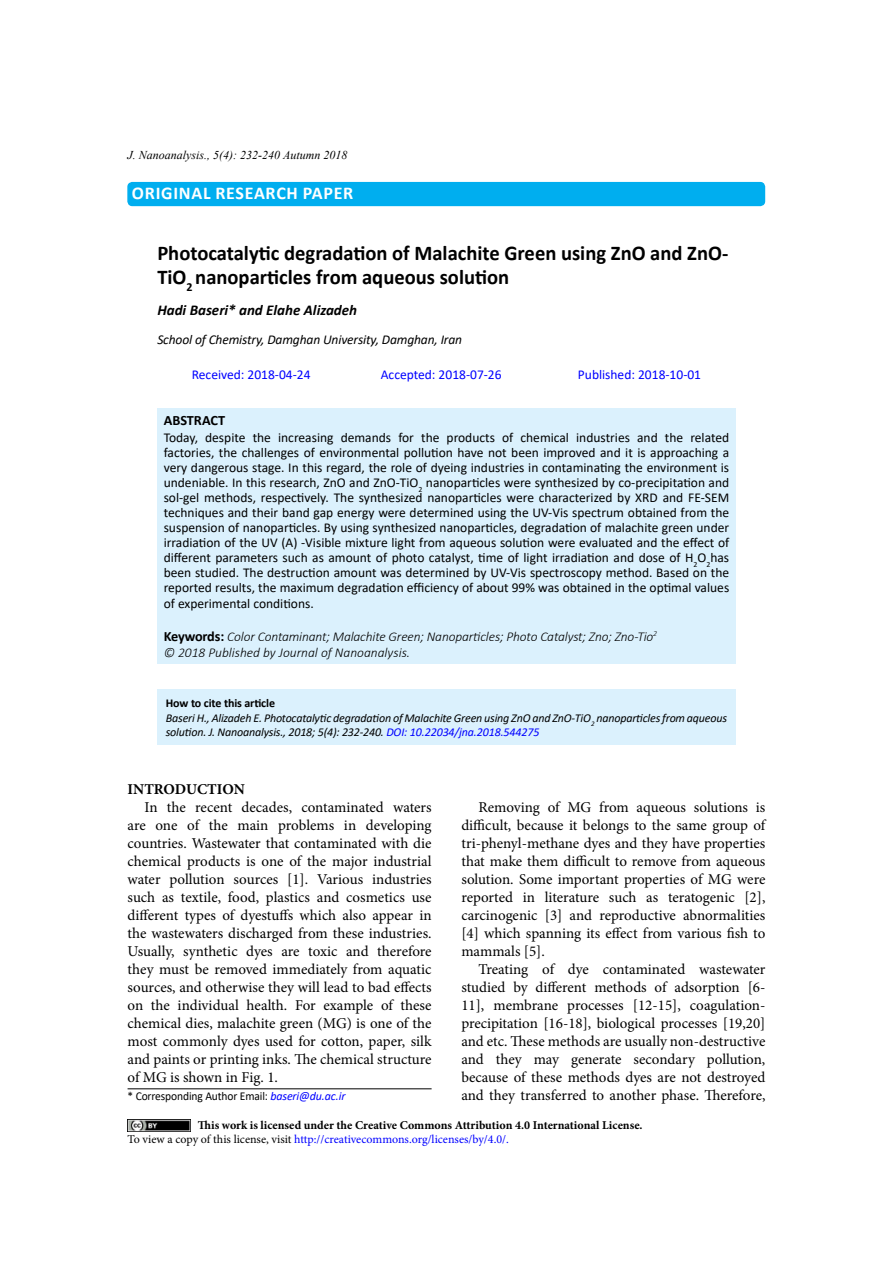
<style>
.page{position:relative;width:893px;height:1263px;background:#fff}
.page>*{position:absolute;margin:0;border:0;box-sizing:border-box;transform-origin:0 0}
.t1{font:700 21px/24px "Calibri";color:#000}
.t2{font:700 19.5px "Calibri";letter-spacing:.04em;color:#fff}
.t3{font:700 18px "Calibri";letter-spacing:.04em;color:#fff}
.t4{font:15px/18px "Minion Pro";color:#000;text-align:justify}
.t5{font:italic 700 15px "Calibri";color:#000}
.t6{font:700 15px "Minion Pro";color:#000}
.t7{font:700 14.25px "Calibri";color:#000}
.t8{font:13.5px/15px "Calibri";color:#000;text-align:justify}
.t9{font:italic 300 13.5px/16.6px "Calibri";letter-spacing:-.01em;color:#000}
.t10{font:13.5px "Calibri";color:#00f}
.t11{font:italic 13.5px "Calibri";letter-spacing:-.01em;color:#000}
.t12{font:italic 12px/14.4px "Calibri";letter-spacing:-.015em;color:#000}
.t13{font:700 12px/14.4px "Minion Pro";color:#000}
.t14{font:12px "Calibri";letter-spacing:-.01em;color:#000;scale:.96 1}
.t15{font:italic 12px "Times New Roman";color:#000}
.s1{font-weight:700;font-style:normal;font-size:14.25px}
.s2{font-weight:700;font-style:normal}
.s3{color:#00f}
.s4{font-style:italic;color:#00f}
.s5{font-weight:400}
.s6{font-weight:400;color:#00f}
</style>
<div class="page">
<div style="left:157px;top:408px;width:579px;height:256px;background:#dbf1fd"></div>
<div style="left:157px;top:689px;width:579px;height:56px;background:#dbf1fd"></div>
<div style="left:128px;top:183px;width:636px;height:22px;background:#00aeef;border-radius:4px"></div>
<div style="left:127px;top:182px;width:638px;height:24px;border:2px solid #00aeef;border-radius:4px"></div>
<img style="left:128px;top:1120px;width:62px;height:11px">
<hr style="left:128px;top:1088px;width:304px;height:1px;background:#000">
<p class="t15" style="left:128px;top:147px;width:221px">J. Nanoanalysis., 5(4): 232-240 Autumn 2018</p>
<h2 class="t2" style="left:165px;top:178px;width:166px">RESEARCH ARTICLE</h2>
<p class="t3" style="left:132px;top:180px;width:223px">ORIGINAL RESEARCH PAPER</p>
<h1 class="t1" style="left:157px;top:240px;width:572px">Photocatalytic degradation of Malachite Green using ZnO and ZnO-<br>TiO<sub>2</sub> nanoparticles from aqueous solution</h1>
<p class="t5" style="left:157px;top:299px;width:201px">Hadi Baseri* and Elahe Alizadeh</p>
<p class="t11" style="left:157px;top:330px;width:306px">School of Chemistry, Damghan University, Damghan, Iran</p>
<p class="t10" style="left:192px;top:365px;width:120px">Received: 2018-04-24</p>
<p class="t10" style="left:381px;top:365px;width:122px">Accepted: 2018-07-26</p>
<p class="t10" style="left:578px;top:365px;width:125px">Published: 2018-10-01</p>
<p class="t7" style="left:164px;top:410px;width:63px">ABSTRACT</p>
<p class="t8" style="left:164px;top:430px;width:567px">Today, despite the increasing demands for the products of chemical industries and the related factories, the challenges of environmental pollution have not been improved and it is approaching a very dangerous stage. In this regard, the role of dyeing industries in contaminating the environment is undeniable. In this research, ZnO and ZnO-TiO<sub>2</sub> nanoparticles were synthesized by co-precipitation and sol-gel methods, respectively. The synthesized nanoparticles were characterized by XRD and FE-SEM techniques and their band gap energy were determined using the UV-Vis spectrum obtained from the suspension of nanoparticles. By using synthesized nanoparticles, degradation of malachite green under irradiation of the UV (A) -Visible mixture light from aqueous solution were evaluated and the effect of different parameters such as amount of photo catalyst, time of light irradiation and dose of H<sub>2</sub>O<sub>2</sub>has been studied. The destruction amount was determined by UV-Vis spectroscopy method. Based on the reported results, the maximum degradation efficiency of about 99% was obtained in the optimal values of experimental conditions.</p>
<p class="t9" style="left:164px;top:628px;width:495px"><span class="s1">Keywords:</span> Color Contaminant; Malachite Green; Nanoparticles; Photo Catalyst; Zno; Zno-Tio<sup>2 </sup>© 2018 Published by Journal of Nanoanalysis.</p>
<p class="t12" style="left:166px;top:695px;width:563px"><span class="s2">How to cite this article<br></span>Baseri H., Alizadeh E. Photocatalytic degradation of Malachite Green using ZnO and ZnO-TiO<sub>2</sub> nanoparticles from aqueous solution. J. Nanoanalysis., 2018; 5(4): 232-240. <span class="s3">DOI: 10.22034/jna.2018.544275</span></p>
<p class="t6" style="left:128px;top:778px;width:119px">INTRODUCTION</p>
<p class="t4" style="left:128px;top:798px;width:306px;text-indent:17px">In the recent decades, contaminated waters are one of the main problems in developing countries. Wastewater that contaminated with die chemical products is one of the major industrial water pollution sources [1]. Various industries such as textile, food, plastics and cosmetics use different types of dyestuffs which also appear in the wastewaters discharged from these industries.<br>Usually, synthetic dyes are toxic and therefore they must be removed immediately from aquatic sources, and otherwise they will lead to bad effects on the individual health. For example of these chemical dies, malachite green (MG) is one of the most commonly dyes used for cotton, paper, silk and paints or printing inks. The chemical structure of MG is shown in Fig. 1.</p>
<p class="t4" style="left:461px;top:798px;width:306px;text-indent:17px">Removing of MG from aqueous solutions is difficult, because it belongs to the same group of tri-phenyl-methane dyes and they have properties that make them difficult to remove from aqueous solution. Some important properties of MG were reported in literature such as teratogenic [2], carcinogenic [3] and reproductive abnormalities [4] which spanning its effect from various fish to mammals [5].</p>
<p class="t4" style="left:461px;top:960px;width:306px;text-indent:17px">Treating of dye contaminated wastewater studied by different methods of adsorption [6- 11], membrane processes [12-15], coagulation&shy;precipitation [16-18], biological processes [19,20] and etc. These methods are usually non-destructive and they may generate secondary pollution, because of these methods dyes are not destroyed and they transferred to another phase. Therefore,</p>
<p class="t14" style="left:128px;top:1087px;width:228px">* Corresponding Author Email: <span class="s4">baseri@du.ac.ir</span></p>
<p class="t13" style="left:128px;top:1118px;width:516px;text-indent:70px">This work is licensed under the Creative Commons Attribution 4.0 International License.<br><span class="s5">To view a copy of this license, visit</span> <span class="s6">http://creativecommons.org/licenses/by/4.0/.</span></p>
</div>
